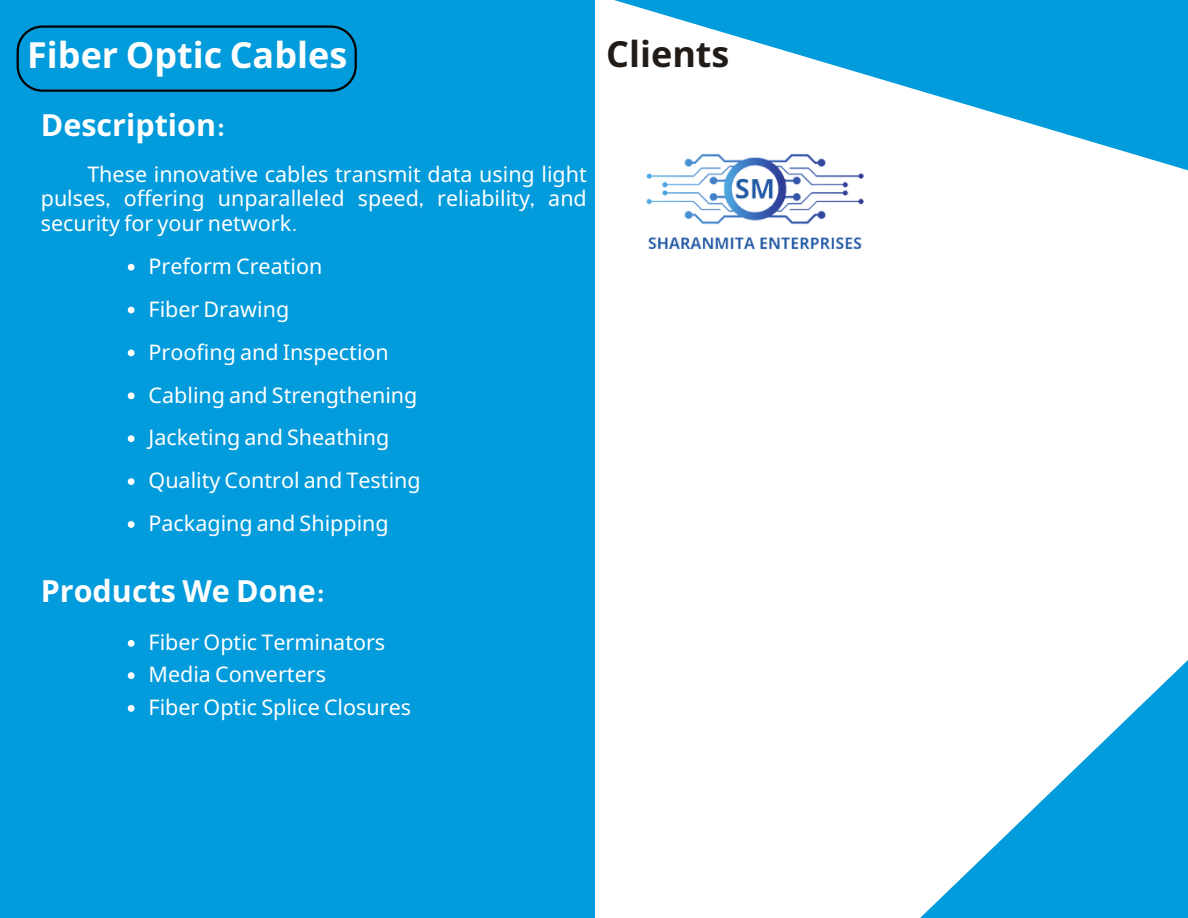
<style>
.page{position:relative;width:1188px;height:918px;background:#fff}
.page>*{position:absolute;margin:0;border:0;box-sizing:border-box;transform-origin:0 0}
.t1{font:700 36px "Noto Sans";color:#fff}
.t2{font:700 36px "Noto Sans";color:#221c18}
.t3{font:700 30.45px "Noto Sans";color:#fff}
.t4{font:21.45px/24.8px "Noto Sans";color:#fff;text-align:justify}
.s1{font-family:"Montalaq"}
</style>
<div class="page">
<div style="left:0;top:0;width:595px;height:918px;background:#029bdb"></div>
<svg style="left:614px;top:0;width:574px;height:171px;fill:#029bdb"></svg>
<svg style="left:920px;top:660px;width:268px;height:258px"></svg>
<svg style="left:17px;top:25px;width:339px;height:67px"></svg>
<img style="left:645px;top:140px;width:218px;height:110px">
<svg style="left:128px;top:264px;width:7px;height:7px"></svg>
<svg style="left:128px;top:640px;width:7px;height:7px"></svg>
<svg style="left:128px;top:307px;width:7px;height:6px"></svg>
<svg style="left:128px;top:350px;width:7px;height:6px"></svg>
<svg style="left:128px;top:392px;width:7px;height:7px"></svg>
<svg style="left:128px;top:435px;width:7px;height:7px"></svg>
<svg style="left:128px;top:478px;width:7px;height:7px"></svg>
<svg style="left:128px;top:521px;width:7px;height:7px"></svg>
<svg style="left:128px;top:672px;width:7px;height:7px"></svg>
<svg style="left:128px;top:705px;width:7px;height:7px"></svg>
<h2 class="t1" style="left:27px;top:29px;width:322px">Fiber Optic Cables</h2>
<p class="t3" style="left:41px;top:104px;width:187px">Description<span class="s1">:</span></p>
<p class="t4" style="left:41px;top:161px;width:548px;text-indent:47px">These innovative cables transmit data using light pulses<span class="s1">,</span> offering unparalleled speed<span class="s1">,</span> reliability<span class="s1">,</span> and security for your network<span class="s1">.</span></p>
<p class="t4" style="left:149px;top:253px;width:175px">Preform Creation</p>
<p class="t4" style="left:149px;top:296px;width:142px">Fiber Drawing</p>
<p class="t4" style="left:149px;top:339px;width:242px">Proofing and Inspection</p>
<h2 class="t4" style="left:149px;top:382px;width:270px">Cabling and Strengthening</h2>
<p class="t4" style="left:149px;top:425px;width:242px">Jacketing and Sheathing</p>
<p class="t4" style="left:149px;top:468px;width:274px">Quality Control and Testing</p>
<p class="t4" style="left:149px;top:511px;width:242px">Packaging and Shipping</p>
<p class="t3" style="left:41px;top:570px;width:287px">Products We Done<span class="s1">:</span></p>
<p class="t4" style="left:149px;top:629px;width:238px">Fiber Optic Terminators</p>
<h1 class="t4" style="left:149px;top:662px;width:179px">Media Converters</h1>
<p class="t4" style="left:149px;top:694px;width:264px">Fiber Optic Splice Closures</p>
<p class="t2" style="left:606px;top:29px;width:125px">Clients</p>
</div>
